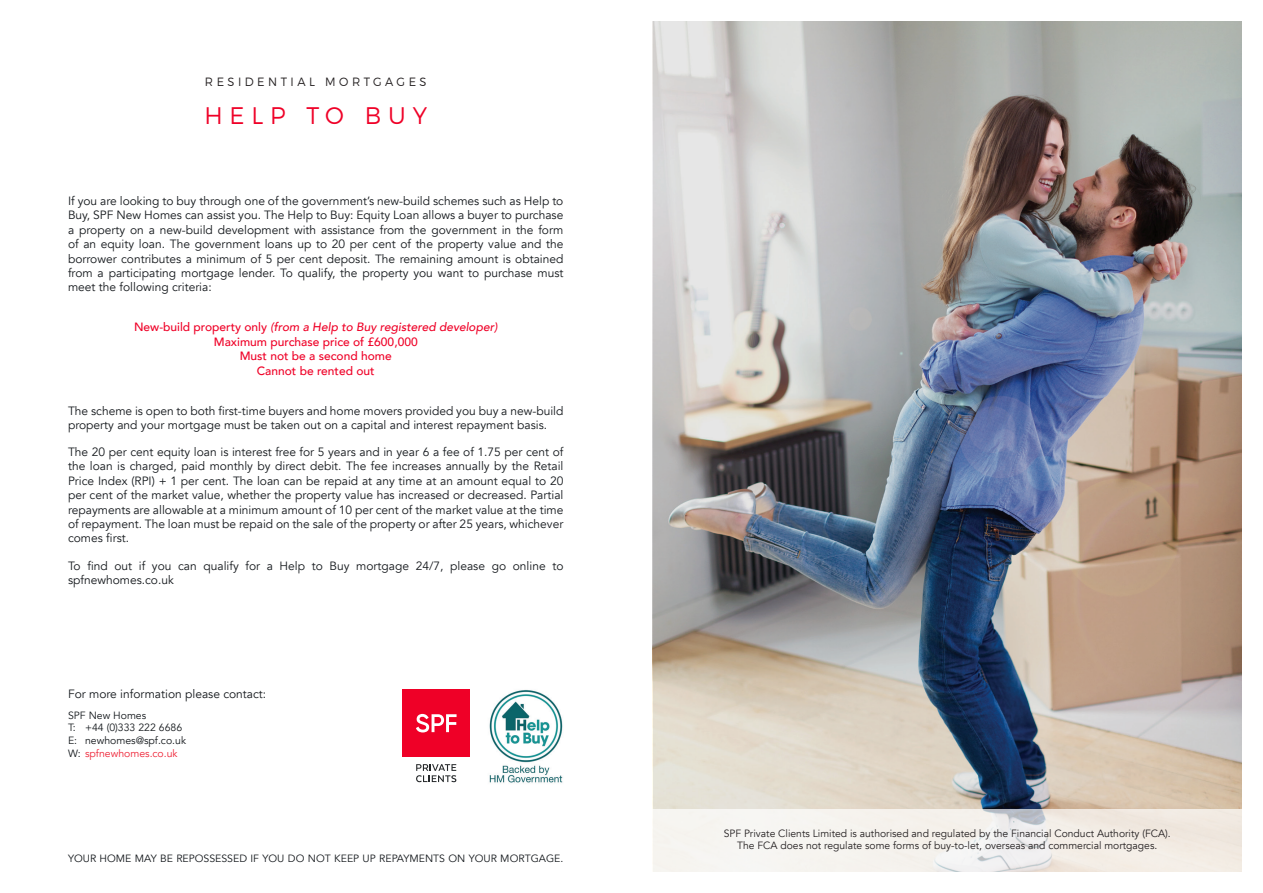
<style>
.page{position:relative;width:1263px;height:893px;background:#fff}
.page>*{position:absolute;margin:0;border:0;box-sizing:border-box;transform-origin:0 0}
.t1{font:300 24px "Montserrat";letter-spacing:.3em;color:#ef0027;scale:.96 1}
.Pa0{font:12px/14.4px "Avenir";color:#14181c;text-align:justify}
.Pa0-2{font:500 12px "Avenir";color:#ef0027}
.Pa0-3{font:italic 500 12px "Avenir";color:#ef0027}
.t2{font:300 12px "Montserrat";letter-spacing:.305em;color:#231f20;scale:.95 1}
.Pa1{font:10.5px/12.6px "Avenir";color:#231f20;text-align:center}
.Pa0-4{font:10.5px "Avenir";color:#14181c}
.Pa0-5{font:10.5px "Avenir";color:#ee2437}
.s1{font-style:normal}
.s2{color:#14181c}
</style>
<div class="page">
<img style="left:653px;top:21px;width:589px;height:788px">
<img style="left:489px;top:690px;width:74px;height:93px">
<div style="left:402px;top:689px;width:68px;height:68px;background:#ef0027"></div>
<svg style="left:416px;top:714px;width:41px;height:18px"></svg>
<svg style="left:416px;top:764px;width:40px;height:18px"></svg>
<svg style="left:653px;top:809px;width:589px;height:63px;fill:#f5f1ed"></svg>
<p class="t2" style="left:205px;top:73px;width:235px">RESIDENTIAL MORTGAGES</p>
<p class="t1" style="left:204px;top:97px;width:233px">HELP TO BUY</p>
<p class="Pa0" style="left:68px;top:194px;width:497px">If you are looking to buy through one of the government’s new-build schemes such as Help to Buy, SPF New Homes can assist you. The Help to Buy: Equity Loan allows a buyer to purchase a property on a new-build development with assistance from the government in the form of an equity loan. The government loans up to 20 per cent of the property value and the borrower contributes a minimum of 5 per cent deposit. The remaining amount is obtained from a participating mortgage lender. To qualify, the property you want to purchase must meet the following criteria:</p>
<p class="Pa0-3" style="left:134px;top:320px;width:365px"><span class="s1">New-build property only</span> (from a Help to Buy registered developer)</p>
<p class="Pa0-2" style="left:214px;top:331px;width:205px">Maximum purchase price of £600,000</p>
<p class="Pa0-2" style="left:240px;top:346px;width:154px">Must not be a second home</p>
<p class="Pa0-2" style="left:257px;top:360px;width:119px">Cannot be rented out</p>
<p class="Pa0" style="left:68px;top:403px;width:497px">The scheme is open to both first-time buyers and home movers provided you buy a new-build property and your mortgage must be taken out on a capital and interest repayment basis.</p>
<p class="Pa0" style="left:68px;top:445px;width:497px">The 20 per cent equity loan is interest free for 5 years and in year 6 a fee of 1.75 per cent of the loan is charged, paid monthly by direct debit. The fee increases annually by the Retail Price Index (RPI) + 1 per cent. The loan can be repaid at any time at an amount equal to 20 per cent of the market value, whether the property value has increased or decreased. Partial repayments are allowable at a minimum amount of 10 per cent of the market value at the time of repayment. The loan must be repaid on the sale of the property or after 25 years, whichever comes first.</p>
<p class="Pa0" style="left:68px;top:558px;width:497px">To find out if you can qualify for a Help to Buy mortgage 24/7, please go online to spfnewhomes.co.uk</p>
<p class="Pa0" style="left:68px;top:687px;width:200px">For more information please contact:</p>
<p class="Pa0-4" style="left:68px;top:709px;width:80px">SPF New Homes</p>
<p class="Pa0-4" style="left:68px;top:721px;width:116px">T: +44 (0)333 222 6686</p>
<p class="Pa0-4" style="left:68px;top:734px;width:120px">E: newhomes@spf.co.uk</p>
<p class="Pa0-5" style="left:68px;top:747px;width:111px"><span class="s2">W:</span> spfnewhomes.co.uk</p>
<p class="Pa0-4" style="left:68px;top:853px;width:497px">YOUR HOME MAY BE REPOSSESSED IF YOU DO NOT KEEP UP REPAYMENTS ON YOUR MORTGAGE.</p>
<p class="Pa1" style="left:724px;top:827px;width:449px">SPF Private Clients Limited is authorised and regulated by the Financial Conduct Authority (FCA).<br>The FCA does not regulate some forms of buy-to-let, overseas and commercial mortgages.</p>
</div>
